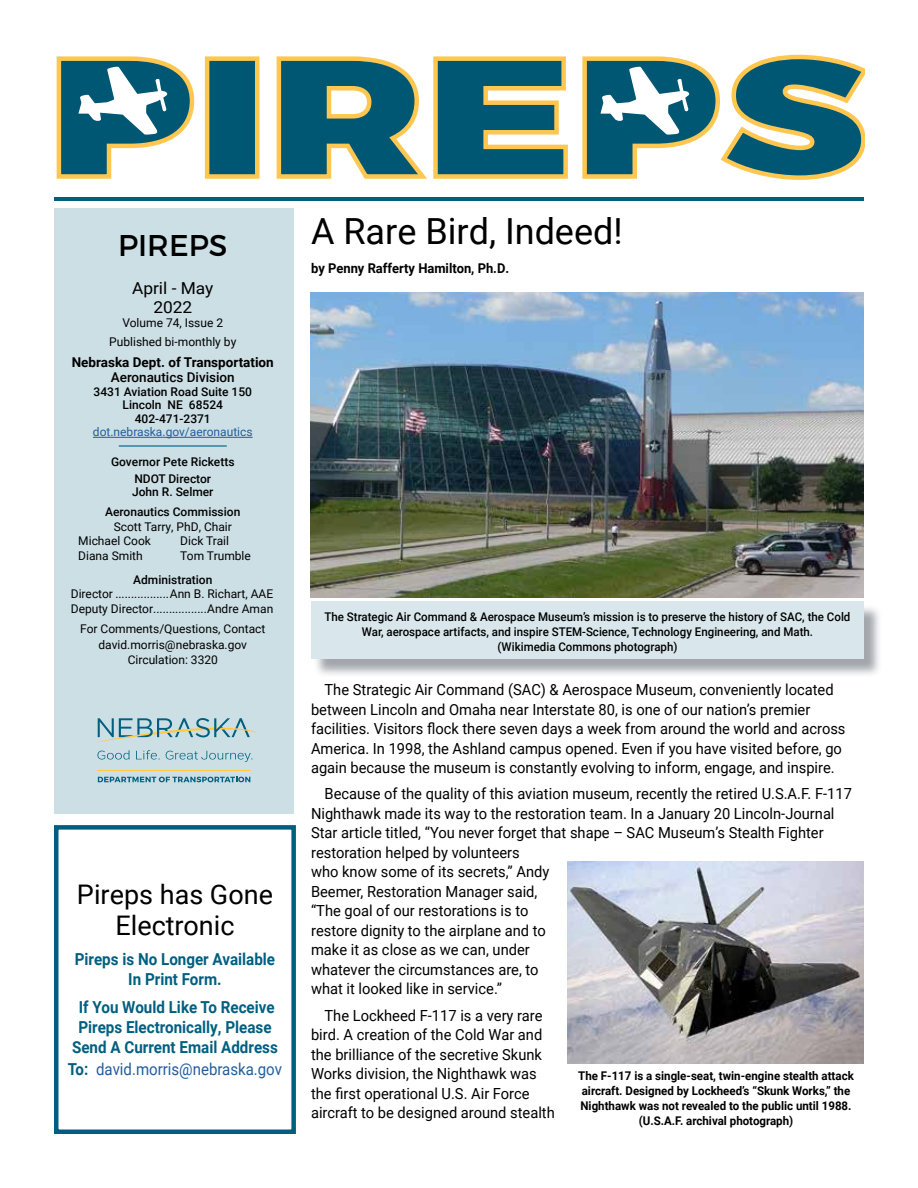
<style>
.page{position:relative;width:918px;height:1188px;background:#fff}
.page>*{position:absolute;margin:0;border:0;box-sizing:border-box;transform-origin:0 0}
.t1{font:36px "Roboto";color:#000}
.t2{font:30px "Montserrat";color:#000}
.t3{font:27px/31.5px "Roboto";color:#000;text-align:center}
.t4{font:700 16.5px/19.8px "Roboto";color:#005f7f;text-align:center;scale:.92 1}
.t5{font:16.5px "Roboto";color:#215e9e;scale:.91 1}
.t6{font:16.5px/19.5px "Roboto";color:#000;text-align:center;scale:1.05 1}
.t7{font:15.3px/19.5px "Roboto";color:#000;scale:.96 1}
.t8{font:700 13.5px "Roboto";color:#000}
.t9{font:700 13.5px "Roboto";color:#000;scale:.96 1}
.t10{font:500 13.5px "Roboto";color:#000}
.t11{font:12px/19.5px "Roboto";color:#000;text-align:center}
.t12{font:500 12px/15px "Roboto";color:#000;text-align:center;scale:.96 1}
.t13{font:700 12px/15px "Roboto";color:#000;text-align:center;scale:.96 1}
.t14{font:500 12px/13.5px "Roboto";color:#000;text-align:center}
.t15{font:12px "Roboto";color:#215e9e}
.s1{font-weight:700;color:#005f7f}
</style>
<div class="page">
<div style="left:207px;top:59px;width:50px;height:117px;background:#005774"></div>
<div style="left:205px;top:56px;width:55px;height:123px;border:4px solid #ffc750"></div>
<svg style="left:276px;top:56px;width:292px;height:123px"></svg>
<svg style="left:56px;top:56px;width:139px;height:123px"></svg>
<svg style="left:582px;top:54px;width:283px;height:126px"></svg>
<hr style="left:54px;top:197px;width:810px;height:4px;background:#005f7f">
<div style="left:54px;top:208px;width:239px;height:605px;background:#ccdfe5"></div>
<hr style="left:119px;top:445px;width:108px;height:2px;background:#005f7f">
<hr style="left:93px;top:437px;width:160px;height:1px;background:#215e9e">
<svg style="left:98px;top:777px;width:152px;height:5px"></svg>
<svg style="left:136px;top:750px;width:24px;height:10px"></svg>
<svg style="left:96px;top:718px;width:159px;height:24px"></svg>
<hr style="left:97px;top:770px;width:153px;height:1px;background:#ffc843">
<svg style="left:97px;top:750px;width:32px;height:10px"></svg>
<svg style="left:166px;top:751px;width:86px;height:11px"></svg>
<div style="left:54px;top:825px;width:242px;height:309px;border:4px solid #005f7f"></div>
<img style="left:310px;top:293px;width:554px;height:304px">
<div style="left:313px;top:604px;width:570px;height:73px;background:#848a91;opacity:.75"></div>
<div style="left:311px;top:602px;width:553px;height:57px;background:#d9e7ec"></div>
<img style="left:567px;top:862px;width:297px;height:202px">
<h2 class="t2" style="left:118px;top:227px;width:111px">PIREPS</h2>
<p class="t6" style="left:132px;top:278px;width:79px">April - May<br>2022</p>
<p class="t11" style="left:109px;top:312px;width:129px">Volume 74, Issue 2<br>Published bi-monthly by</p>
<p class="t8" style="left:72px;top:353px;width:204px">Nebraska Dept. of Transportation</p>
<p class="t10" style="left:111px;top:368px;width:126px">Aeronautics Division</p>
<p class="t14" style="left:94px;top:384px;width:160px">3431 Aviation Road Suite 150<br>Lincoln NE 68524<br>402-471-2371</p>
<p class="t15" style="left:93px;top:424px;width:161px">dot.nebraska.gov/aeronautics</p>
<p class="t14" style="left:111px;top:453px;width:125px;line-height:16.5px">Governor Pete Ricketts<br>NDOT Director</p>
<p class="t14" style="left:105px;top:482px;width:137px;line-height:19.5px">John R. Selmer<br>Aeronautics Commission</p>
<p class="t11" style="left:78px;top:519px;width:155px;line-height:14.7px;text-align:left;text-indent:35px">Scott Tarry, PhD, Chair<br>Michael Cook</p>
<p class="t11" style="left:180px;top:531px;width:50px">Dick Trail</p>
<p class="t11" style="left:78px;top:546px;width:66px">Diana Smith</p>
<p class="t11" style="left:180px;top:546px;width:72px">Tom Trumble</p>
<p class="t14" style="left:133px;top:572px;width:81px">Administration</p>
<p class="t11" style="left:71px;top:586px;width:204px;line-height:15px;text-align:left">Director .................Ann B. Richart, AAE<br>Deputy Director.................Andre Aman</p>
<p class="t11" style="left:80px;top:620px;width:187px;line-height:16.5px">For Comments/Questions, Contact david.morris@nebraska.gov</p>
<p class="t11" style="left:128px;top:650px;width:92px">Circulation: 3320</p>
<h3 class="t3" style="left:77px;top:877px;width:197px">Pireps has Gone<br>Electronic</h3>
<p class="t4" style="left:75px;top:948px;width:219px">Pireps is No Longer Available<br>In Print Form.</p>
<p class="t4" style="left:72px;top:997px;width:225px">If You Would Like To Receive<br>Pireps Electronically, Please<br>Send A Current Email Address</p>
<p class="t5" style="left:68px;top:1057px;width:237px"><span class="s1">To:</span> david.morris@nebraska.gov</p>
<h1 class="t1" style="left:311px;top:206px;width:313px">A Rare Bird, Indeed!</h1>
<p class="t9" style="left:311px;top:258px;width:208px">by Penny Rafferty Hamilton, Ph.D.</p>
<p class="t12" style="left:324px;top:609px;width:549px">The Strategic Air Command &amp; Aerospace Museum’s mission is to preserve the history of SAC, the Cold<br>War, aerospace artifacts, and inspire STEM-Science, Technology Engineering, and Math.<br>(Wikimedia Commons photograph)</p>
<p class="t7" style="left:311px;top:679px;width:558px;text-indent:13px">The Strategic Air Command (SAC) &amp; Aerospace Museum, conveniently located between Lincoln and Omaha near Interstate 80, is one of our nation’s premier facilities. Visitors flock there seven days a week from around the world and across America. In 1998, the Ashland campus opened. Even if you have visited before, go again because the museum is constantly evolving to inform, engage, and inspire.</p>
<p class="t7" style="left:311px;top:784px;width:565px;text-indent:13px">Because of the quality of this aviation museum, recently the retired U.S.A.F. F-117<br>Nighthawk made its way to the restoration team. In a January 20 Lincoln-Journal Star article titled, “You never forget that shape – SAC Museum’s Stealth Fighter restoration helped by volunteers<br>who know some of its secrets,” Andy<br>Beemer, Restoration Manager said,<br>“The goal of our restorations is to<br>restore dignity to the airplane and to<br>make it as close as we can, under<br>whatever the circumstances are, to<br>what it looked like in service.”</p>
<p class="t7" style="left:311px;top:1005px;width:255px;text-indent:13px">The Lockheed F-117 is a very rare bird. A creation of the Cold War and the brilliance of the secretive Skunk Works division, the Nighthawk was the first operational U.S. Air Force aircraft to be designed around stealth</p>
<p class="t13" style="left:578px;top:1067px;width:289px">The F-117 is a single-seat, twin-engine stealth attack aircraft. Designed by Lockheed’s “Skunk Works,” the Nighthawk was not revealed to the public until 1988. (U.S.A.F. archival photograph)</p>
</div>
